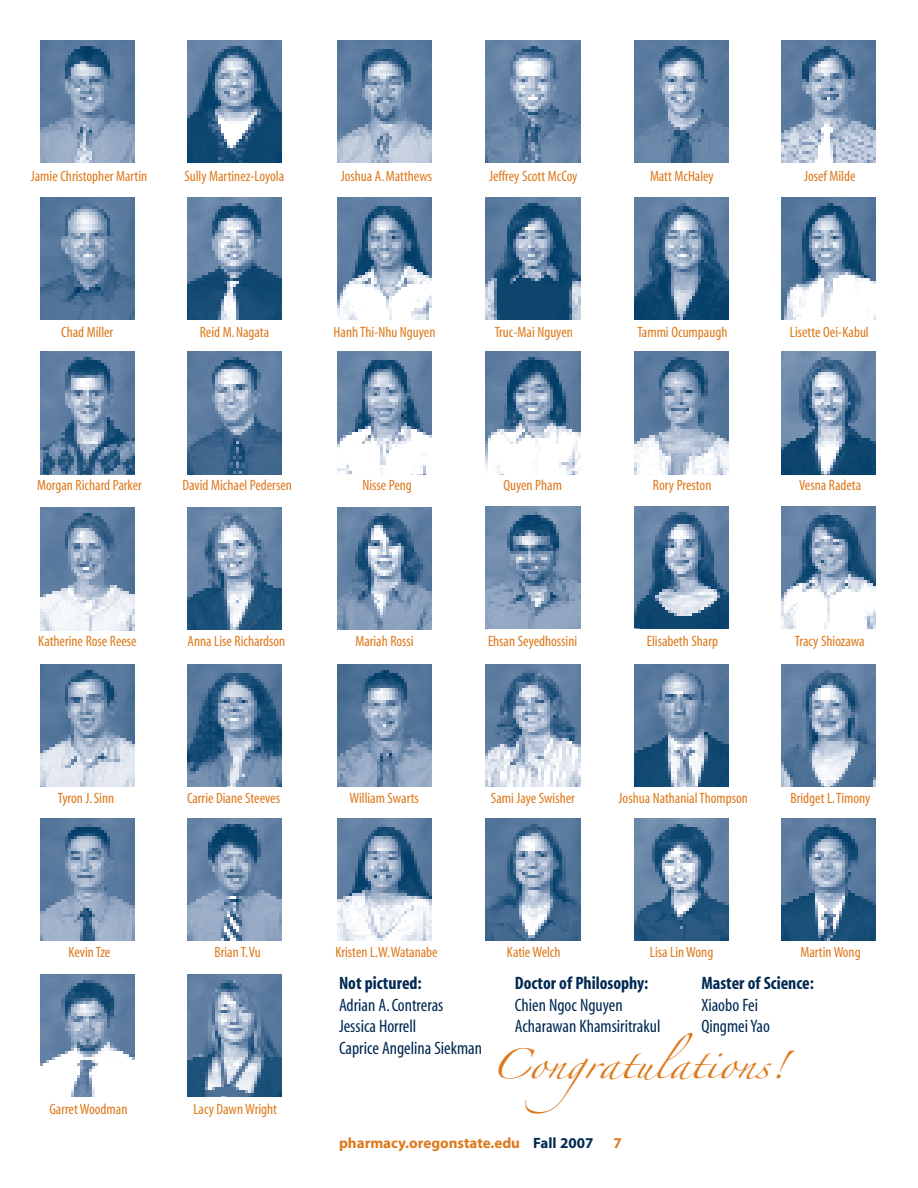
<style>
.page{position:relative;width:918px;height:1188px;background:#fff}
.page>*{position:absolute;margin:0;border:0;box-sizing:border-box;transform-origin:0 0}
.t1{font:27px "Zapfino";color:#de791b;scale:1.1 1}
.t2{font:condensed 18px/21.6px "Myriad";color:#002953}
.t3{font:700 condensed 18px "Myriad";color:#002953}
.t4{font:condensed 15px "Myriad";color:#de791b}
.t5{font:700 15px "Myriad";color:#de791b}
.s1{color:#002953}
</style>
<div class="page">
<img style="left:781px;top:664px;width:95px;height:123px">
<img style="left:40px;top:818px;width:95px;height:123px">
<img style="left:187px;top:818px;width:95px;height:123px">
<img style="left:337px;top:818px;width:95px;height:123px">
<img style="left:40px;top:40px;width:95px;height:123px">
<img style="left:187px;top:40px;width:95px;height:123px">
<img style="left:337px;top:40px;width:95px;height:123px">
<img style="left:486px;top:40px;width:94px;height:123px">
<img style="left:634px;top:40px;width:95px;height:123px">
<img style="left:781px;top:40px;width:95px;height:123px">
<img style="left:40px;top:197px;width:95px;height:123px">
<img style="left:187px;top:197px;width:95px;height:123px">
<img style="left:337px;top:197px;width:95px;height:123px">
<img style="left:486px;top:197px;width:94px;height:123px">
<img style="left:634px;top:197px;width:95px;height:123px">
<img style="left:781px;top:197px;width:95px;height:123px">
<img style="left:40px;top:352px;width:95px;height:122px">
<img style="left:187px;top:352px;width:95px;height:122px">
<img style="left:337px;top:352px;width:95px;height:122px">
<img style="left:486px;top:352px;width:94px;height:122px">
<img style="left:634px;top:352px;width:95px;height:122px">
<img style="left:781px;top:352px;width:95px;height:122px">
<img style="left:40px;top:508px;width:95px;height:122px">
<img style="left:187px;top:507px;width:95px;height:123px">
<img style="left:337px;top:507px;width:95px;height:123px">
<img style="left:486px;top:506px;width:94px;height:123px">
<img style="left:634px;top:506px;width:95px;height:123px">
<img style="left:781px;top:506px;width:95px;height:123px">
<img style="left:40px;top:664px;width:95px;height:123px">
<img style="left:187px;top:664px;width:95px;height:123px">
<img style="left:337px;top:664px;width:95px;height:123px">
<img style="left:486px;top:664px;width:94px;height:123px">
<img style="left:634px;top:664px;width:95px;height:123px">
<img style="left:486px;top:818px;width:94px;height:123px">
<img style="left:781px;top:818px;width:95px;height:123px">
<img style="left:634px;top:818px;width:95px;height:123px">
<img style="left:40px;top:974px;width:95px;height:123px">
<img style="left:187px;top:974px;width:95px;height:123px">
<p class="t4" style="left:31px;top:171px;width:118px">Jamie Christopher Martin</p>
<p class="t4" style="left:184px;top:171px;width:101px">Sully Martinez-Loyola</p>
<p class="t4" style="left:341px;top:171px;width:93px">Joshua A.Matthews</p>
<p class="t4" style="left:489px;top:171px;width:90px">Jeffrey Scott McCoy</p>
<p class="t4" style="left:650px;top:171px;width:65px">Matt McHaley</p>
<p class="t4" style="left:804px;top:171px;width:53px">Josef Milde</p>
<p class="t4" style="left:61px;top:327px;width:54px">Chad Miller</p>
<p class="t4" style="left:200px;top:327px;width:71px">Reid M.Nagata</p>
<p class="t4" style="left:334px;top:327px;width:103px">Hanh Thi-Nhu Nguyen</p>
<p class="t4" style="left:495px;top:327px;width:80px">Truc-Mai Nguyen</p>
<p class="t4" style="left:638px;top:327px;width:91px">Tammi Ocumpaugh</p>
<p class="t4" style="left:790px;top:327px;width:80px">Lisette Oei-Kabul</p>
<p class="t4" style="left:37px;top:480px;width:106px">Morgan Richard Parker</p>
<p class="t4" style="left:183px;top:480px;width:111px">David Michael Pedersen</p>
<p class="t4" style="left:362px;top:480px;width:51px">Nisse Peng</p>
<p class="t4" style="left:503px;top:480px;width:60px">Quyen Pham</p>
<p class="t4" style="left:653px;top:480px;width:60px">Rory Preston</p>
<p class="t4" style="left:799px;top:480px;width:64px">Vesna Radeta</p>
<p class="t4" style="left:38px;top:636px;width:100px">Katherine Rose Reese</p>
<p class="t4" style="left:188px;top:636px;width:99px">Anna Lise Richardson</p>
<p class="t4" style="left:355px;top:636px;width:60px">Mariah Rossi</p>
<p class="t4" style="left:488px;top:636px;width:91px">Ehsan Seyedhossini</p>
<p class="t4" style="left:647px;top:636px;width:73px">Elisabeth Sharp</p>
<p class="t4" style="left:795px;top:636px;width:71px">Tracy Shiozawa</p>
<p class="t4" style="left:58px;top:793px;width:58px">Tyron J.Sinn</p>
<p class="t4" style="left:187px;top:793px;width:94px">Carrie Diane Steeves</p>
<p class="t4" style="left:491px;top:793px;width:86px">Sami Jaye Swisher</p>
<p class="t4" style="left:619px;top:793px;width:131px">Joshua Nathanial Thompson</p>
<p class="t4" style="left:791px;top:793px;width:81px">Bridget L.Timony</p>
<p class="t4" style="left:350px;top:793px;width:71px">William Swarts</p>
<p class="t4" style="left:69px;top:947px;width:43px">Kevin Tze</p>
<p class="t4" style="left:215px;top:947px;width:48px">Brian T.Vu</p>
<p class="t4" style="left:335px;top:947px;width:104px">Kristen L.W.Watanabe</p>
<p class="t4" style="left:49px;top:1104px;width:80px">Garret Woodman</p>
<p class="t4" style="left:193px;top:1104px;width:85px">Lacy Dawn Wright</p>
<p class="t3" style="left:339px;top:977px;width:84px">Not pictured:</p>
<p class="t2" style="left:339px;top:995px;width:145px">Adrian A.Contreras<br>Jessica Horrell<br>Caprice Angelina Siekman</p>
<p class="t4" style="left:507px;top:947px;width:55px">Katie Welch</p>
<p class="t4" style="left:650px;top:947px;width:65px">Lisa Lin Wong</p>
<p class="t4" style="left:800px;top:947px;width:62px">Martin Wong</p>
<p class="t3" style="left:515px;top:977px;width:135px">Doctor of Philosophy:</p>
<p class="t2" style="left:515px;top:995px;width:147px">Chien Ngoc Nguyen<br>Acharawan Khamsiritrakul</p>
<p class="t3" style="left:701px;top:977px;width:114px">Master of Science:</p>
<p class="t2" style="left:701px;top:995px;width:70px">Xiaobo Fei<br>Qingmei Yao</p>
<h1 class="t1" style="left:490px;top:1053px;width:270px">Congratulations!</h1>
<p class="t5" style="left:339px;top:1137px;width:256px">pharmacy.oregonstate.edu <span class="s1">Fall 2007</span></p>
<p class="t5" style="left:613px;top:1137px;width:10px">7</p>
</div>
